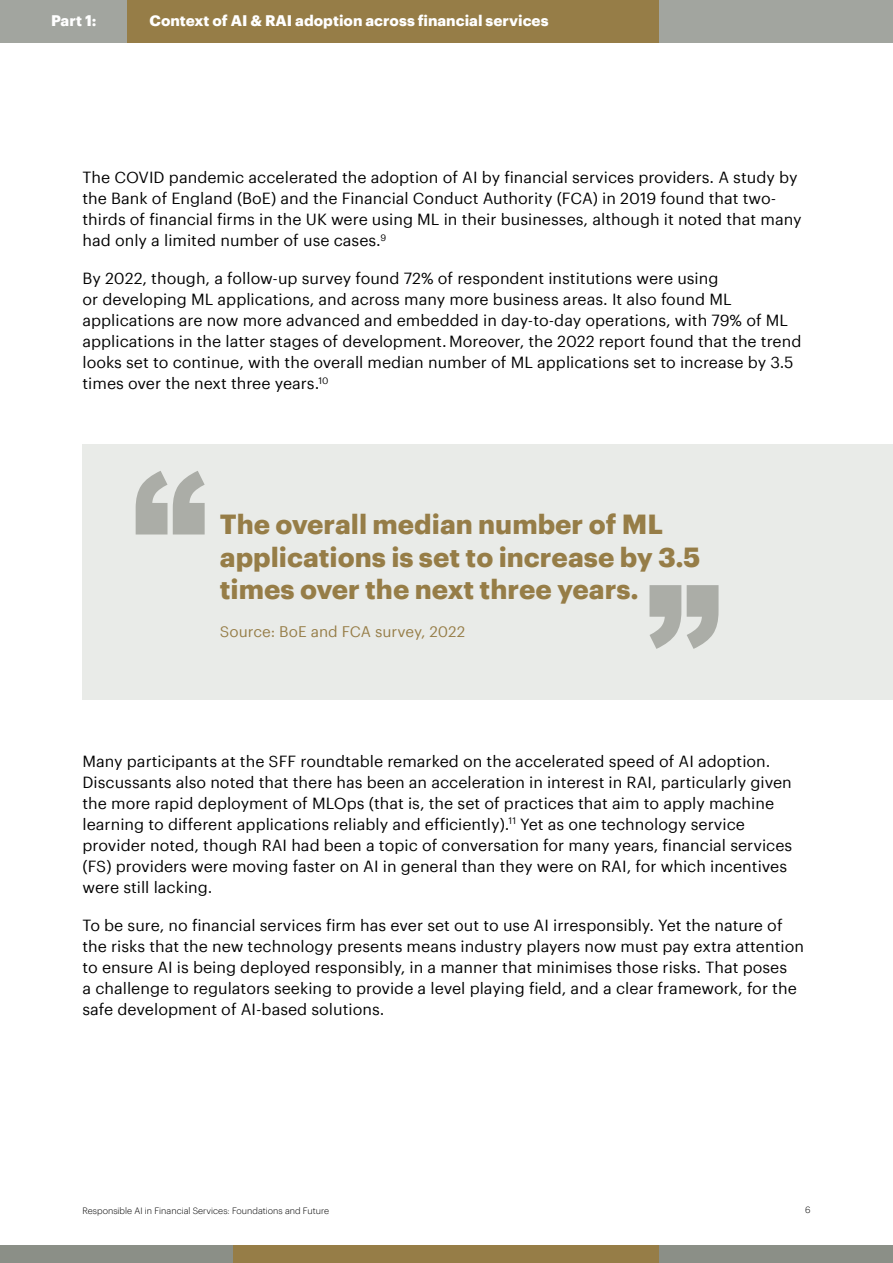
<style>
.page{position:relative;width:893px;height:1263px;background:#fff}
.page>*{position:absolute;margin:0;border:0;box-sizing:border-box;transform-origin:0 0}
.t1{font:700 27px/32.4px "Graphik";color:#967d47}
.t2{font:15.75px/21px "Graphik";color:#000001}
.t3{font:700 15px "Graphik";color:#fff}
.t4{font:15px "Graphik";color:#967d47}
.t5{font:300 9px "Graphik";color:#000001}
</style>
<div class="page">
<div style="left:82px;top:444px;width:811px;height:255px;background:#e9ebe8"></div>
<svg style="left:136px;top:471px;width:69px;height:63px"></svg>
<svg style="left:649px;top:585px;width:69px;height:64px"></svg>
<div style="left:0;top:0;width:893px;height:43px;background:#a2a59f"></div>
<div style="left:128px;top:0;width:531px;height:43px;background:#967d47"></div>
<div style="left:0;top:1246px;width:893px;height:17px;background:#8b8f87"></div>
<div style="left:234px;top:1246px;width:425px;height:17px;background:#967d47"></div>
<p class="t3" style="left:51px;top:9px;width:47px">Part 1:</p>
<p class="t3" style="left:149px;top:9px;width:401px">Context of AI &amp; RAI adoption across financial services</p>
<p class="t2" style="left:82px;top:165px;width:721px">The COVID pandemic accelerated the adoption of AI by financial services providers. A study by the Bank of England (BoE) and the Financial Conduct Authority (FCA) in 2019 found that two&shy;thirds of financial firms in the UK were using ML in their businesses, although it noted that many had only a limited number of use cases.<sup>9</sup></p>
<p class="t2" style="left:82px;top:266px;width:720px">By 2022, though, a follow-up survey found 72% of respondent institutions were using<br>or developing ML applications, and across many more business areas. It also found ML applications are now more advanced and embedded in day-to-day operations, with 79% of ML applications in the latter stages of development. Moreover, the 2022 report found that the trend looks set to continue, with the overall median number of ML applications set to increase by 3.5 times over the next three years.<sup>10</sup></p>
<h1 class="t1" style="left:220px;top:506px;width:482px">The overall median number of ML applications is set to increase by 3.5 times over the next three years.</h1>
<p class="t4" style="left:220px;top:620px;width:247px">Source: BoE and FCA survey, 2022</p>
<p class="t2" style="left:82px;top:749px;width:711px">Many participants at the SFF roundtable remarked on the accelerated speed of AI adoption.<br>Discussants also noted that there has been an acceleration in interest in RAI, particularly given the more rapid deployment of MLOps (that is, the set of practices that aim to apply machine learning to different applications reliably and efficiently).<sup>11</sup> Yet as one technology service provider noted, though RAI had been a topic of conversation for many years, financial services (FS) providers were moving faster on AI in general than they were on RAI, for which incentives were still lacking.</p>
<p class="t2" style="left:82px;top:913px;width:723px">To be sure, no financial services firm has ever set out to use AI irresponsibly. Yet the nature of the risks that the new technology presents means industry players now must pay extra attention to ensure AI is being deployed responsibly, in a manner that minimises those risks. That poses<br>a challenge to regulators seeking to provide a level playing field, and a clear framework, for the safe development of AI-based solutions.</p>
<p class="t5" style="left:82px;top:1204px;width:248px">Responsible AI in Financial Services: Foundations and Future</p>
<p class="t5" style="left:805px;top:1203px;width:7px">6</p>
</div>
